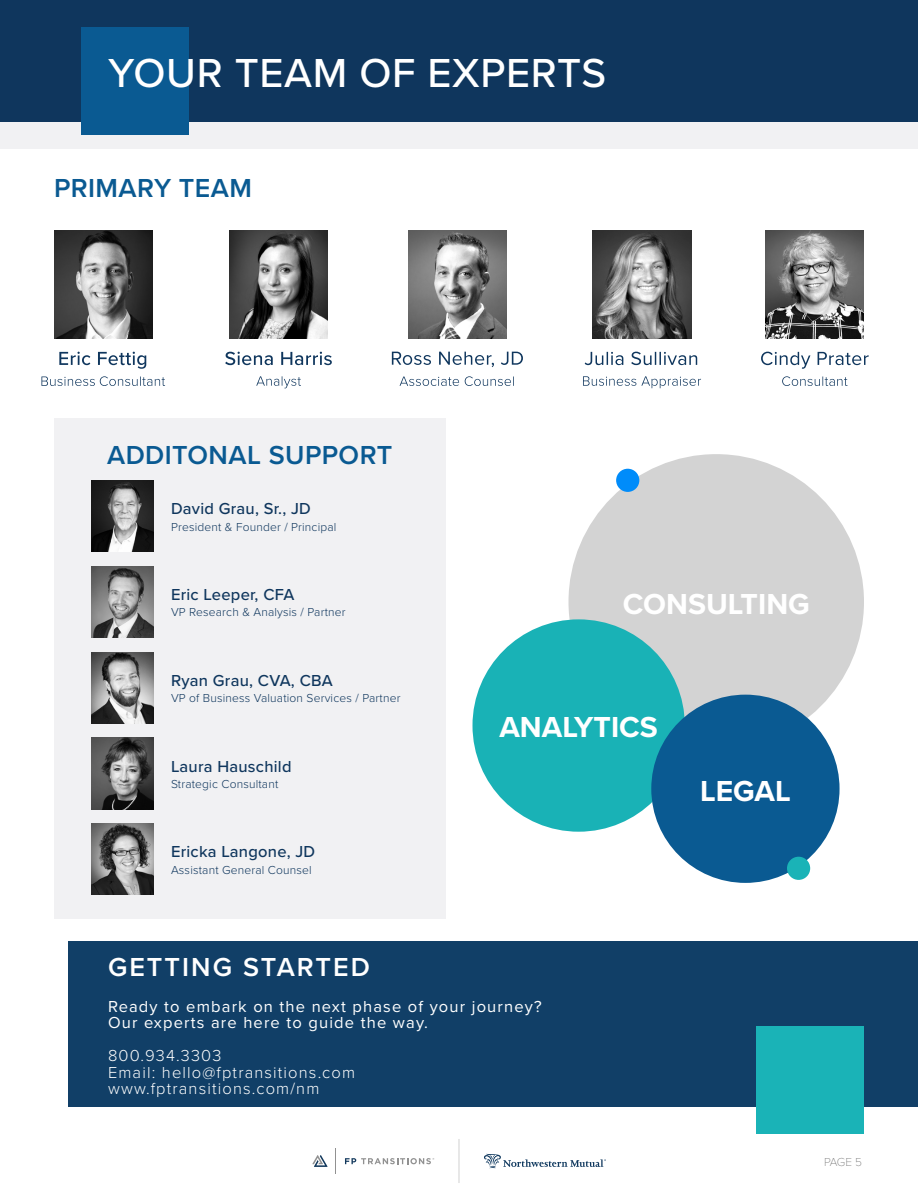
<style>
.page{position:relative;width:918px;height:1188px;background:#fff}
.page>*{position:absolute;margin:0;border:0;box-sizing:border-box;transform-origin:0 0}
.t1{font:500 42px "Proxima Nova";letter-spacing:.015em;color:#fff}
.t2{font:700 30px "Proxima Nova";color:#fff}
.t3{font:600 27px "Proxima Nova";letter-spacing:.015em;color:#0a5a92}
.t4{font:600 27px "Proxima Nova";letter-spacing:.075em;color:#fff}
.t5{font:500 16.5px "Proxima Nova";letter-spacing:.015em;color:#0f365d}
.t6{font:16.5px "Proxima Nova";letter-spacing:.07em;color:#fff}
.t7{font:300 16.5px "Proxima Nova";letter-spacing:.07em;color:#fff}
.t8{font:300 12px "Proxima Nova";letter-spacing:.015em;color:#0f365d}
.t9{font:100 12px "Proxima Nova T";color:#606060}
</style>
<div class="page">
<svg style="left:345px;top:1158px;width:89px;height:6px"></svg>
<svg style="left:335px;top:1148px;width:1px;height:26px"></svg>
<svg style="left:312px;top:1155px;width:15px;height:12px"></svg>
<svg style="left:484px;top:1154px;width:122px;height:14px"></svg>
<hr style="left:458px;top:1139px;width:2px;height:44px;background:#d3d3d3">
<svg style="left:256px;top:376px;width:45px;height:12px"></svg>
<svg style="left:225px;top:352px;width:107px;height:13px"></svg>
<img style="left:229px;top:230px;width:99px;height:109px">
<svg style="left:400px;top:376px;width:114px;height:10px"></svg>
<svg style="left:392px;top:352px;width:131px;height:15px"></svg>
<img style="left:408px;top:230px;width:99px;height:108px">
<svg style="left:583px;top:376px;width:118px;height:12px"></svg>
<svg style="left:585px;top:352px;width:112px;height:13px"></svg>
<img style="left:593px;top:230px;width:98px;height:109px">
<svg style="left:782px;top:376px;width:66px;height:10px"></svg>
<svg style="left:761px;top:352px;width:108px;height:17px"></svg>
<img style="left:766px;top:230px;width:98px;height:109px">
<svg style="left:41px;top:376px;width:124px;height:10px"></svg>
<svg style="left:59px;top:352px;width:87px;height:17px"></svg>
<img style="left:54px;top:230px;width:98px;height:109px">
<div style="left:0;top:49px;width:918px;height:99px;background:#f1f1f3"></div>
<div style="left:0;top:0;width:918px;height:122px;background:#0f365d"></div>
<div style="left:81px;top:27px;width:108px;height:108px;background:#0a5a92"></div>
<div style="left:54px;top:418px;width:392px;height:501px;background:#f1f1f3"></div>
<img style="left:92px;top:824px;width:62px;height:71px">
<img style="left:92px;top:481px;width:62px;height:71px">
<img style="left:92px;top:566px;width:62px;height:71px">
<img style="left:92px;top:652px;width:62px;height:71px">
<img style="left:92px;top:738px;width:62px;height:71px">
<div style="left:68px;top:942px;width:850px;height:165px;background:#113f67"></div>
<div style="left:756px;top:1026px;width:108px;height:108px;background:#1ab3b7"></div>
<div style="left:569px;top:454px;width:295px;height:296px;background:#d3d3d3;border-radius:50%"></div>
<div style="left:616px;top:469px;width:23px;height:23px;background:#008cfa;border-radius:50%"></div>
<div style="left:473px;top:619px;width:212px;height:213px;background:#19b2b6;border-radius:50%"></div>
<div style="left:651px;top:695px;width:189px;height:188px;background:#0a5a92;border-radius:50%"></div>
<div style="left:787px;top:857px;width:23px;height:23px;background:#1ab3b7;border-radius:50%"></div>
<p class="t1" style="left:108px;top:42px;width:500px">YOUR TEAM OF EXPERTS</p>
<p class="t3" style="left:54px;top:168px;width:200px">PRIMARY TEAM</p>
<p class="t3" style="left:107px;top:435px;width:287px">ADDITONAL SUPPORT</p>
<p class="t5" style="left:171px;top:496px;width:141px">David Grau, Sr., JD</p>
<p class="t8" style="left:171px;top:518px;width:167px">President &amp; Founder / Principal</p>
<p class="t5" style="left:171px;top:582px;width:125px">Eric Leeper, CFA</p>
<p class="t8" style="left:171px;top:603px;width:176px">VP Research &amp; Analysis / Partner</p>
<p class="t5" style="left:171px;top:668px;width:163px">Ryan Grau, CVA, CBA</p>
<p class="t8" style="left:171px;top:690px;width:231px">VP of Business Valuation Services / Partner</p>
<p class="t5" style="left:171px;top:754px;width:122px">Laura Hauschild</p>
<p class="t8" style="left:171px;top:775px;width:109px">Strategic Consultant</p>
<p class="t5" style="left:171px;top:840px;width:146px">Ericka Langone, JD</p>
<p class="t8" style="left:171px;top:861px;width:142px">Assistant General Counsel</p>
<p class="t2" style="left:623px;top:581px;width:189px">CONSULTING</p>
<p class="t2" style="left:499px;top:705px;width:160px">ANALYTICS</p>
<p class="t2" style="left:700px;top:768px;width:92px">LEGAL</p>
<p class="t4" style="left:108px;top:946px;width:263px">GETTING STARTED</p>
<p class="t6" style="left:108px;top:994px;width:435px">Ready to embark on the next phase of your journey?</p>
<p class="t6" style="left:108px;top:1011px;width:322px">Our experts are here to guide the way.</p>
<p class="t7" style="left:108px;top:1044px;width:115px">800.934.3303</p>
<p class="t7" style="left:108px;top:1060px;width:249px">Email: hello@fptransitions.com</p>
<p class="t7" style="left:108px;top:1077px;width:213px">www.fptransitions.com/nm</p>
<p class="t9" style="left:824px;top:1153px;width:40px">PAGE 5</p>
</div>
